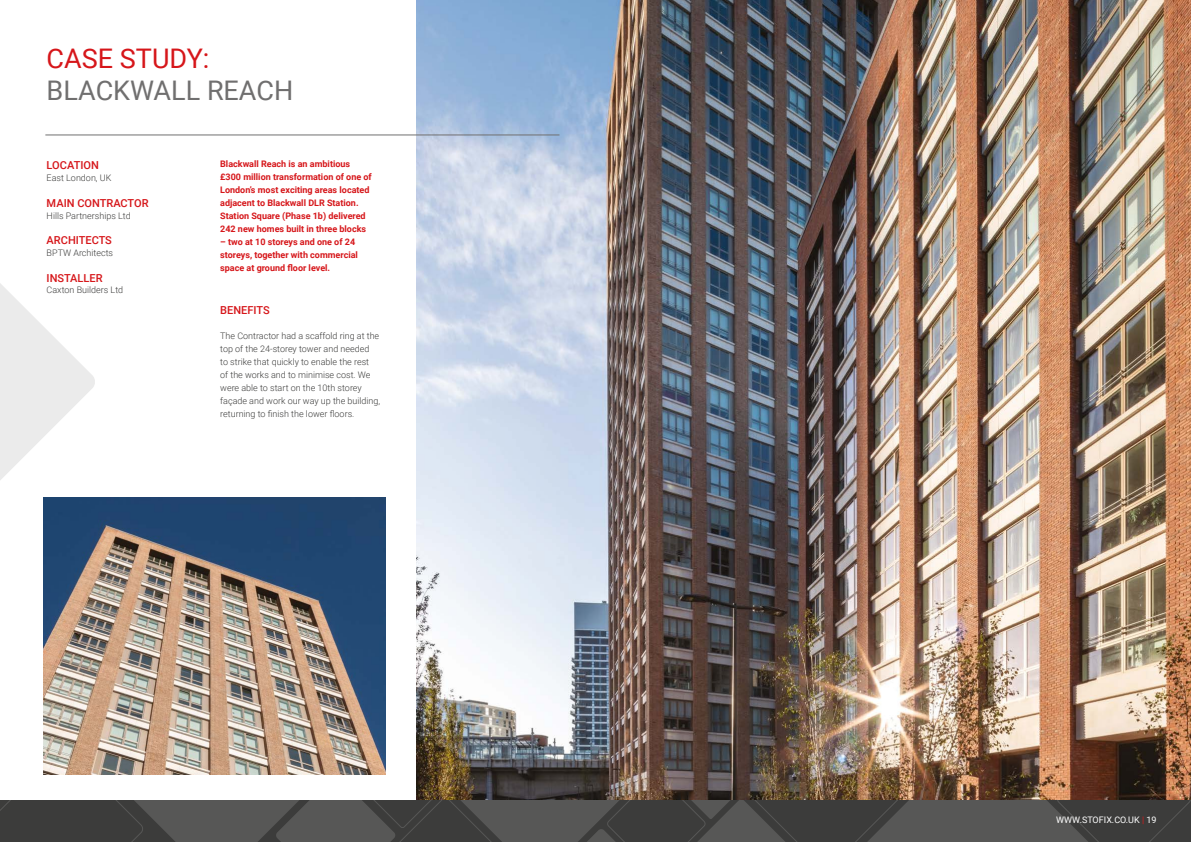
<style>
.page{position:relative;width:1191px;height:842px;background:#fff}
.page>*{position:absolute;margin:0;border:0;box-sizing:border-box;transform-origin:0 0}
.t1{font:27px "Roboto";color:#706f6f}
.t2{font:27px "Roboto";color:#d6161a}
.t3{font:500 11px "Roboto";color:#d6161a}
.t4{font:300 9px/13px "Roboto";color:#3c3c3b}
.t5{font:700 9px/13px "Roboto";color:#d6161a}
.t6{font:9px "Roboto";color:#fff}
.s1{color:#d51b1c}
</style>
<div class="page">
<img style="left:417px;top:0;width:774px;height:801px">
<hr style="left:45px;top:135px;width:514px;height:1px;background:#706f6f">
<img style="left:44px;top:498px;width:341px;height:276px">
<svg style="left:0;top:801px;width:1191px;height:41px;background:#494948"></svg>
<svg style="left:0;top:283px;width:96px;height:238px"></svg>
<h1 class="t2" style="left:47px;top:39px;width:164px">CASE STUDY:</h1>
<h1 class="t1" style="left:47px;top:71px;width:248px">BLACKWALL REACH</h1>
<p class="t3" style="left:47px;top:158px;width:54px">LOCATION</p>
<p class="t4" style="left:47px;top:171px;width:66px">East London, UK</p>
<p class="t3" style="left:47px;top:195px;width:103px">MAIN CONTRACTOR</p>
<p class="t4" style="left:47px;top:209px;width:86px">Hills Partnerships Ltd</p>
<p class="t3" style="left:47px;top:232px;width:67px">ARCHITECTS</p>
<p class="t4" style="left:47px;top:246px;width:68px">BPTW Architects</p>
<p class="t3" style="left:47px;top:271px;width:57px">INSTALLER</p>
<p class="t4" style="left:47px;top:283px;width:78px">Caxton Builders Ltd</p>
<p class="t5" style="left:220px;top:157px;width:153px">Blackwall Reach is an ambitious £300 million transformation of one of London’s most exciting areas located adjacent to Blackwall DLR Station.<br>Station Square (Phase 1b) delivered 242 new homes built in three blocks</p>
<p class="t5" style="left:220px;top:235px;width:139px">– two at 10 storeys and one of 24 storeys, together with commercial space at ground floor level.</p>
<p class="t3" style="left:220px;top:303px;width:51px">BENEFITS</p>
<p class="t4" style="left:220px;top:329px;width:162px">The Contractor had a scaffold ring at the top of the 24-storey tower and needed<br>to strike that quickly to enable the rest<br>of the works and to minimise cost. We were able to start on the 10th storey façade and work our way up the building, returning to finish the lower floors.</p>
<p class="t6" style="left:1056px;top:814px;width:102px">WWW.STOFIX.CO.UK <span class="s1">|</span> 19</p>
</div>
